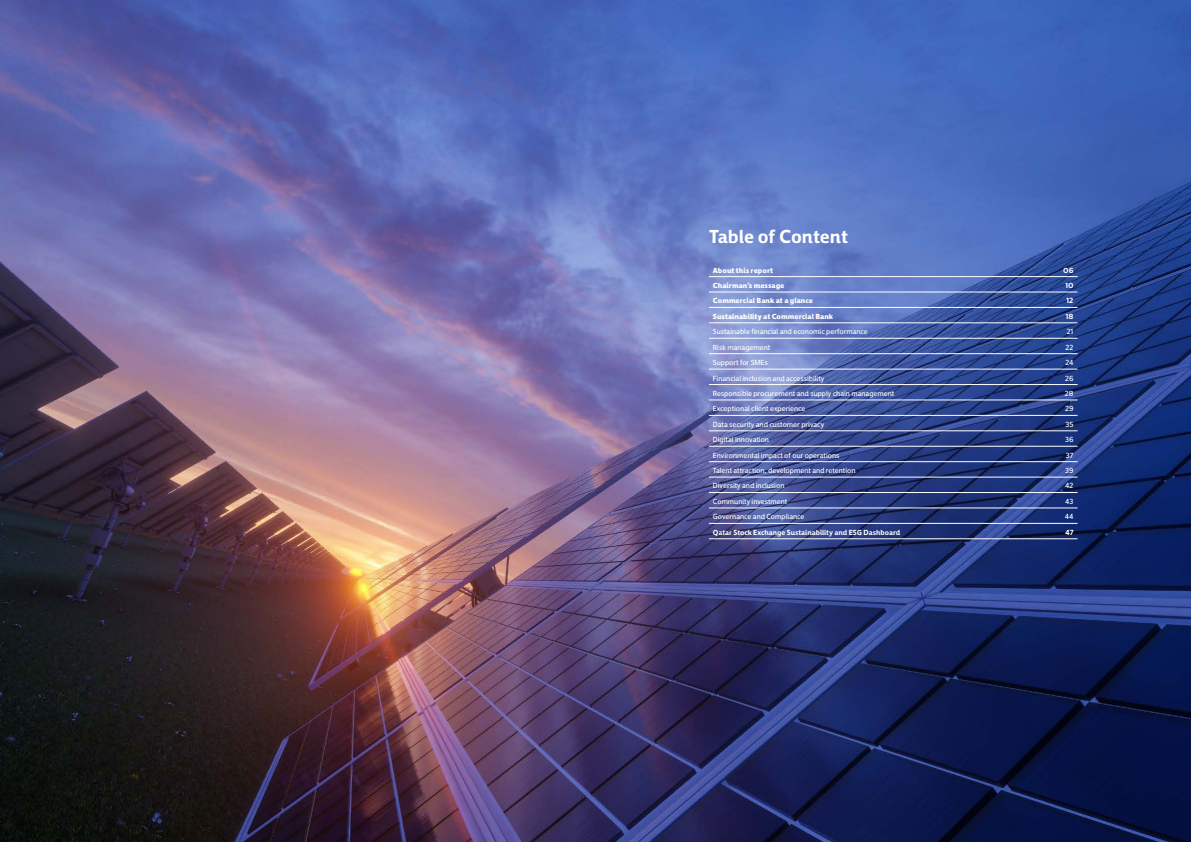
<style>
.page{position:relative;width:1191px;height:842px;background:#fff}
.page>*{position:absolute;margin:0;border:0;box-sizing:border-box;transform-origin:0 0}
.t1{font:700 28px "Tanseek Modern Pro Arabic";color:#fff}
.t2{font:500 11px "Tanseek Mod Pro Arabic";color:#fff}
.t3{font:700 expanded 11px "Tanseek Modern Pro Arabic";color:#fff}
.t4{font:700 11px "Tanseek Modern Pro Arabic";color:#fff}
</style>
<div class="page">
<img style="left:0;top:0;width:1191px;height:842px">
<hr style="left:709px;top:276px;width:311px;height:1px;background:#fff">
<hr style="left:1020px;top:276px;width:57px;height:1px;background:#fff">
<hr style="left:709px;top:292px;width:311px;height:1px;background:#fff">
<hr style="left:1020px;top:292px;width:57px;height:1px;background:#fff">
<hr style="left:709px;top:307px;width:311px;height:1px;background:#fff">
<hr style="left:1020px;top:307px;width:57px;height:1px;background:#fff">
<hr style="left:709px;top:322px;width:311px;height:1px;background:#fff">
<hr style="left:1020px;top:322px;width:57px;height:1px;background:#fff">
<hr style="left:709px;top:338px;width:311px;height:1px;background:#fff">
<hr style="left:1020px;top:338px;width:57px;height:1px;background:#fff">
<hr style="left:709px;top:353px;width:311px;height:1px;background:#fff">
<hr style="left:1020px;top:353px;width:57px;height:1px;background:#fff">
<hr style="left:709px;top:369px;width:311px;height:1px;background:#fff">
<hr style="left:1020px;top:369px;width:57px;height:1px;background:#fff">
<hr style="left:709px;top:384px;width:311px;height:1px;background:#fff">
<hr style="left:1020px;top:384px;width:57px;height:1px;background:#fff">
<hr style="left:709px;top:400px;width:311px;height:1px;background:#fff">
<hr style="left:1020px;top:400px;width:57px;height:1px;background:#fff">
<hr style="left:709px;top:415px;width:311px;height:1px;background:#fff">
<hr style="left:1020px;top:415px;width:57px;height:1px;background:#fff">
<hr style="left:709px;top:430px;width:311px;height:1px;background:#fff">
<hr style="left:1020px;top:430px;width:57px;height:1px;background:#fff">
<hr style="left:709px;top:446px;width:311px;height:1px;background:#fff">
<hr style="left:1020px;top:446px;width:57px;height:1px;background:#fff">
<hr style="left:709px;top:461px;width:311px;height:1px;background:#fff">
<hr style="left:1020px;top:461px;width:57px;height:1px;background:#fff">
<hr style="left:709px;top:477px;width:311px;height:1px;background:#fff">
<hr style="left:1020px;top:477px;width:57px;height:1px;background:#fff">
<hr style="left:709px;top:492px;width:311px;height:1px;background:#fff">
<hr style="left:1020px;top:492px;width:57px;height:1px;background:#fff">
<hr style="left:709px;top:508px;width:311px;height:1px;background:#fff">
<hr style="left:1020px;top:508px;width:57px;height:1px;background:#fff">
<hr style="left:709px;top:523px;width:311px;height:1px;background:#fff">
<hr style="left:1020px;top:523px;width:57px;height:1px;background:#fff">
<hr style="left:709px;top:538px;width:311px;height:1px;background:#fff">
<hr style="left:1020px;top:538px;width:57px;height:1px;background:#fff">
<h1 class="t1" style="left:709px;top:218px;width:141px">Table of Content</h1>
<p class="t3" style="left:713px;top:263px;width:62px">About this report</p>
<p class="t4" style="left:1063px;top:263px;width:12px">06</p>
<p class="t3" style="left:713px;top:278px;width:73px">Chairman’s message</p>
<p class="t4" style="left:1065px;top:278px;width:10px">10</p>
<p class="t3" style="left:713px;top:294px;width:102px">Commercial Bank at a glance</p>
<p class="t4" style="left:1066px;top:294px;width:9px">12</p>
<p class="t3" style="left:713px;top:309px;width:122px">Sustainability at Commercial Bank</p>
<p class="t4" style="left:1065px;top:309px;width:9px">18</p>
<p class="t2" style="left:713px;top:324px;width:156px">Sustainable financial and economic performance</p>
<p class="t2" style="left:1067px;top:324px;width:8px">21</p>
<p class="t2" style="left:713px;top:340px;width:59px">Risk management</p>
<p class="t2" style="left:1065px;top:340px;width:9px">22</p>
<p class="t2" style="left:713px;top:355px;width:56px">Support for SMEs</p>
<p class="t2" style="left:1065px;top:355px;width:10px">24</p>
<p class="t2" style="left:713px;top:370px;width:113px">Financial inclusion and accessibility</p>
<p class="t2" style="left:1065px;top:370px;width:10px">26</p>
<p class="t2" style="left:713px;top:386px;width:183px">Responsible procurement and supply chain management</p>
<p class="t2" style="left:1065px;top:386px;width:10px">28</p>
<p class="t2" style="left:713px;top:401px;width:94px">Exceptional client experience</p>
<p class="t2" style="left:1065px;top:401px;width:10px">29</p>
<p class="t2" style="left:713px;top:417px;width:113px">Data security and customer privacy</p>
<p class="t2" style="left:1065px;top:417px;width:10px">35</p>
<p class="t2" style="left:713px;top:432px;width:58px">Digital innovation</p>
<p class="t2" style="left:1065px;top:432px;width:10px">36</p>
<p class="t2" style="left:713px;top:448px;width:128px">Environmental impact of our operations</p>
<p class="t2" style="left:1066px;top:448px;width:9px">37</p>
<p class="t2" style="left:713px;top:463px;width:144px">Talent attraction, development and retention</p>
<p class="t2" style="left:1065px;top:463px;width:10px">39</p>
<p class="t2" style="left:713px;top:478px;width:73px">Diversity and inclusion</p>
<p class="t2" style="left:1065px;top:478px;width:10px">42</p>
<p class="t2" style="left:713px;top:494px;width:76px">Community investment</p>
<p class="t2" style="left:1065px;top:494px;width:10px">43</p>
<p class="t2" style="left:713px;top:509px;width:93px">Governance and Compliance</p>
<p class="t2" style="left:1064px;top:509px;width:10px">44</p>
<p class="t4" style="left:713px;top:525px;width:189px">Qatar Stock Exchange Sustainability and ESG Dashboard</p>
<p class="t4" style="left:1065px;top:525px;width:10px">47</p>
</div>
